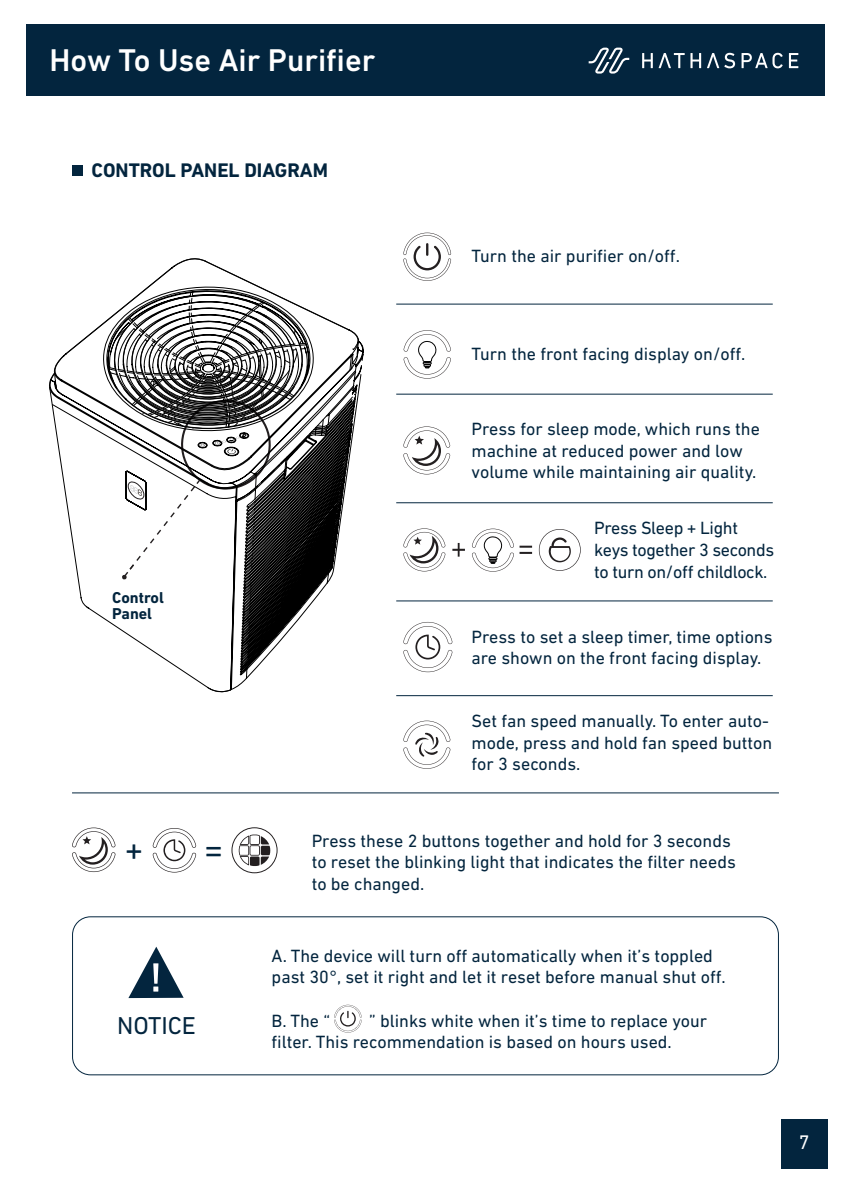
<style>
.page{position:relative;width:851px;height:1191px;background:#fff}
.page>*{position:absolute;margin:0;border:0;box-sizing:border-box;transform-origin:0 0}
.t1{font:34px "DIN Next LT Pro";color:#03253e}
.t2{font:500 32px "DIN Next LT Pro";color:#fff}
.t3{font:24.8px "DIN Next LT Pro";color:#03253e}
.t4{font:700 20px "DIN Next LT Pro";color:#03253e}
.t5{font:20px "DIN Next LT Pro";color:#fff}
.t6{font:18px/21.6px "DIN Next LT Pro";color:#03253e}
.t7{font:18px/21.6px "DIN Next LT Pro";letter-spacing:-.02em;color:#03253e}
.t8{font:700 16px/16px "DIN Next LT Pro";color:#03253e}
</style>
<div class="page">
<div style="left:780px;top:1119px;width:47px;height:49px;background:#03253e"></div>
<div style="left:72px;top:165px;width:10px;height:11px;background:#03253e"></div>
<svg style="left:361px;top:343px;width:2px;height:34px"></svg>
<svg style="left:50px;top:373px;width:200px;height:317px"></svg>
<svg style="left:123px;top:331px;width:233px;height:344px"></svg>
<svg style="left:61px;top:261px;width:292px;height:208px"></svg>
<svg style="left:100px;top:281px;width:217px;height:299px"></svg>
<div style="left:26px;top:24px;width:798px;height:72px;background:#03253e"></div>
<svg style="left:588px;top:48px;width:41px;height:26px"></svg>
<svg style="left:642px;top:53px;width:156px;height:15px"></svg>
<svg style="left:403px;top:233px;width:48px;height:48px"></svg>
<svg style="left:403px;top:622px;width:49px;height:50px"></svg>
<svg style="left:403px;top:720px;width:47px;height:49px"></svg>
<svg style="left:539px;top:529px;width:41px;height:42px"></svg>
<svg style="left:403px;top:330px;width:129px;height:241px"></svg>
<svg style="left:231px;top:827px;width:46px;height:46px"></svg>
<svg style="left:153px;top:828px;width:43px;height:44px"></svg>
<svg style="left:72px;top:827px;width:44px;height:45px"></svg>
<hr style="left:396px;top:304px;width:376px;height:1px;background:#03253e">
<hr style="left:396px;top:394px;width:376px;height:1px;background:#03253e">
<hr style="left:396px;top:502px;width:376px;height:1px;background:#03253e">
<hr style="left:396px;top:600px;width:376px;height:1px;background:#03253e">
<hr style="left:396px;top:695px;width:376px;height:1px;background:#03253e">
<hr style="left:72px;top:792px;width:706px;height:1px;background:#03253e">
<svg style="left:128px;top:946px;width:56px;height:52px"></svg>
<svg style="left:334px;top:1004px;width:27px;height:28px"></svg>
<div style="left:72px;top:916px;width:706px;height:159px;border:1px solid #03253e;border-radius:18px"></div>
<h2 class="t2" style="left:49px;top:41px;width:327px">How To Use Air Purifier</h2>
<p class="t4" style="left:92px;top:159px;width:238px">CONTROL PANEL DIAGRAM</p>
<p class="t8" style="left:112px;top:589px;width:53px">Control<br>Panel</p>
<p class="t6" style="left:471px;top:244px;width:210px">Turn the air purifier on/off.</p>
<p class="t6" style="left:471px;top:343px;width:275px">Turn the front facing display on/off.</p>
<p class="t6" style="left:471px;top:418px;width:290px">Press for sleep mode, which runs the machine at reduced power and low volume while maintaining air quality.</p>
<p class="t7" style="left:594px;top:517px;width:181px">Press Sleep + Light keys together 3 seconds to turn on/off childlock.</p>
<p class="t6" style="left:471px;top:625px;width:302px">Press to set a sleep timer, time options are shown on the front facing display.</p>
<p class="t6" style="left:471px;top:710px;width:302px">Set fan speed manually. To enter auto&shy;mode, press and hold fan speed button for 3 seconds.</p>
<h1 class="t1" style="left:125px;top:829px;width:20px">+</h1>
<h1 class="t1" style="left:204px;top:829px;width:20px">=</h1>
<h3 class="t3" style="left:117px;top:1011px;width:80px">NOTICE</h3>
<p class="t6" style="left:311px;top:829px;width:425px">Press these 2 buttons together and hold for 3 seconds to reset the blinking light that indicates the filter needs to be changed.</p>
<p class="t6" style="left:271px;top:944px;width:455px">A. The device will turn off automatically when it’s toppled past 30°, set it right and let it reset before manual shut off.</p>
<p class="t6" style="left:271px;top:1009px;width:60px">B. The “</p>
<p class="t6" style="left:271px;top:1009px;width:437px;text-indent:97px">” blinks white when it’s time to replace your filter. This recommendation is based on hours used.</p>
<p class="t5" style="left:798px;top:1130px;width:12px">7</p>
</div>
